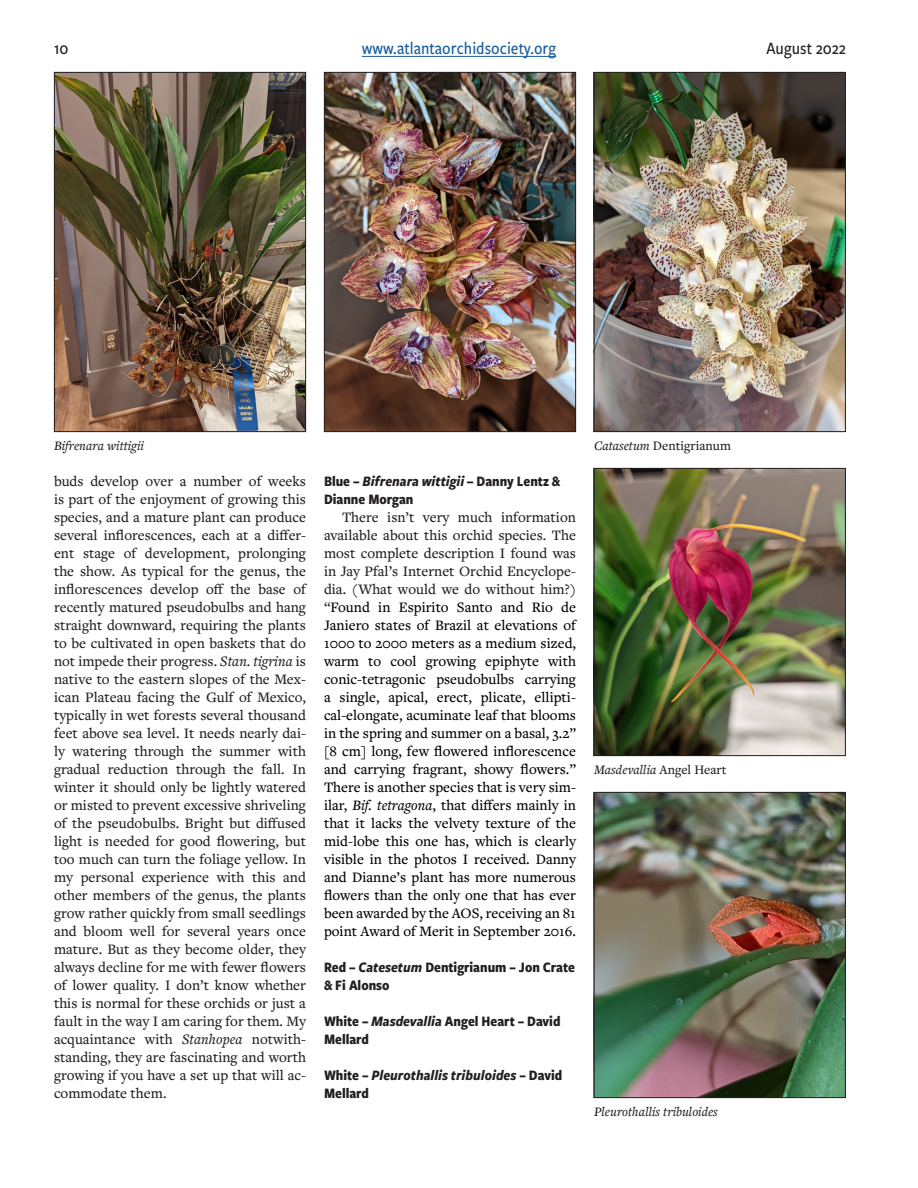
<style>
.page{position:relative;width:918px;height:1188px;background:#fff}
.page>*{position:absolute;margin:0;border:0;box-sizing:border-box;transform-origin:0 0}
.t1{font:500 18px "Freight Sans Cnd Pro";color:#175d9e}
.t2{font:500 18px "Freight Sans Cnd Pro";color:#231f20}
.text{font:500 15px/18px "Freight Text Pro";color:#231f20;text-align:justify}
.text-2{font:500 15px/18px "Freight Text Pro";color:#000;text-align:justify}
.ribbon_title{font:700 15px/18px "Freight Sans Cnd Pro";color:#231f20}
.ribbon_title-2{font:italic 700 15px/18px "Freight Sans Cnd Pro";color:#231f20}
.t3{font:italic 500 13.5px "Freight Text Pro";color:#231f20}
.t4{font:500 13.5px "Freight Text Pro";color:#231f20}
.s1{font-style:italic}
.s2{color:#231f20}
.s3{font-style:normal}
</style>
<div class="page">
<hr style="left:362px;top:56px;width:194px;height:1px;background:#175d9e">
<img style="left:56px;top:74px;width:248px;height:356px">
<div style="left:54px;top:72px;width:252px;height:360px;border:1px solid #231f20"></div>
<img style="left:326px;top:74px;width:248px;height:356px">
<div style="left:324px;top:72px;width:252px;height:360px;border:1px solid #231f20"></div>
<img style="left:596px;top:74px;width:248px;height:356px">
<div style="left:594px;top:72px;width:252px;height:360px;border:1px solid #231f20"></div>
<img style="left:596px;top:470px;width:248px;height:284px">
<div style="left:594px;top:468px;width:252px;height:288px;border:1px solid #231f20"></div>
<img style="left:596px;top:794px;width:248px;height:302px">
<div style="left:594px;top:792px;width:252px;height:306px;border:1px solid #231f20"></div>
<p class="t2" style="left:54px;top:36px;width:16px">10</p>
<p class="t1" style="left:362px;top:36px;width:196px">www.atlantaorchidsociety.org</p>
<p class="t2" style="left:767px;top:36px;width:81px">August 2022</p>
<p class="t3" style="left:54px;top:437px;width:91px">Bifrenara wittigii</p>
<p class="t4" style="left:594px;top:437px;width:139px"><span class="s1">Catasetum</span> Dentigrianum</p>
<p class="text" style="left:54px;top:472px;width:254px">buds develop over a number of weeks is part of the enjoyment of growing this species, and a mature plant can produce several inflorescences, each at a differ&shy;ent stage of development, prolonging the show. As typical for the genus, the inflorescences develop off the base of recently matured pseudobulbs and hang straight downward, requiring the plants to be cultivated in open baskets that do not impede their progress. <span class="s1">Stan. tigrina</span> is native to the eastern slopes of the Mex&shy;ican Plateau facing the Gulf of Mexico, typically in wet forests several thousand feet above sea level. It needs nearly dai&shy;ly watering through the summer with gradual reduction through the fall. In winter it should only be lightly watered or misted to prevent excessive shriveling of the pseudobulbs. Bright but diffused light is needed for good flowering, but too much can turn the foliage yellow. In my personal experience with this and other members of the genus, the plants grow rather quickly from small seedlings and bloom well for several years once mature. But as they become older, they always decline for me with fewer flowers of lower quality. I don’t know whether this is normal for these orchids or just a fault in the way I am caring for them. My acquaintance with <span class="s1">Stanhopea</span> notwith&shy;standing, they are fascinating and worth growing if you have a set up that will ac&shy;commodate them.</p>
<p class="ribbon_title" style="left:324px;top:472px;width:238px">Blue – <span class="s1">Bifrenara wittigii –</span> Danny Lentz &amp;<br>Dianne Morgan</p>
<p class="text-2" style="left:324px;top:508px;width:254px;text-indent:18px"><span class="s2">There isn’t very much information available about this orchid species. The most complete description I found was in Jay Pfal’s Internet Orchid Encyclope&shy;dia. (What would we do without him?) “</span>Found in Espirito Santo and Rio de Janiero states of Brazil at elevations of 1000 to 2000 meters as a medium sized, warm to cool growing epiphyte with conic-tetragonic pseudobulbs carrying a single, apical, erect, plicate, ellipti&shy;cal-elongate, acuminate leaf that blooms in the spring and summer on a basal, 3.2” [8 cm] long, few flowered inflorescence and carrying fragrant, showy flowers.” There is another species that is very sim&shy;ilar, <span class="s1">Bif. tetragona</span>, that differs mainly in that it lacks the velvety texture of the mid-lobe this one has, which is clearly visible in the photos I received. Danny and Dianne’s plant has more numerous flowers than the only one that has ever been awarded by the AOS, receiving an 81 point Award of Merit in September 2016.</p>
<p class="ribbon_title" style="left:324px;top:958px;width:252px">Red – <span class="s1">Catesetum</span> Dentigrianum – Jon Crate &amp; Fi Alonso</p>
<p class="ribbon_title" style="left:324px;top:1012px;width:238px">White – <span class="s1">Masdevallia</span> Angel Heart – David<br>Mellard</p>
<p class="ribbon_title-2" style="left:324px;top:1065px;width:240px"><span class="s3">White –</span> Pleurothallis tribuloides <span class="s3">– David<br>Mellard</span></p>
<p class="t3" style="left:594px;top:761px;width:134px">Masdevallia <span class="s3">Angel Heart</span></p>
<p class="t3" style="left:594px;top:1103px;width:125px">Pleurothallis tribuloides</p>
</div>
